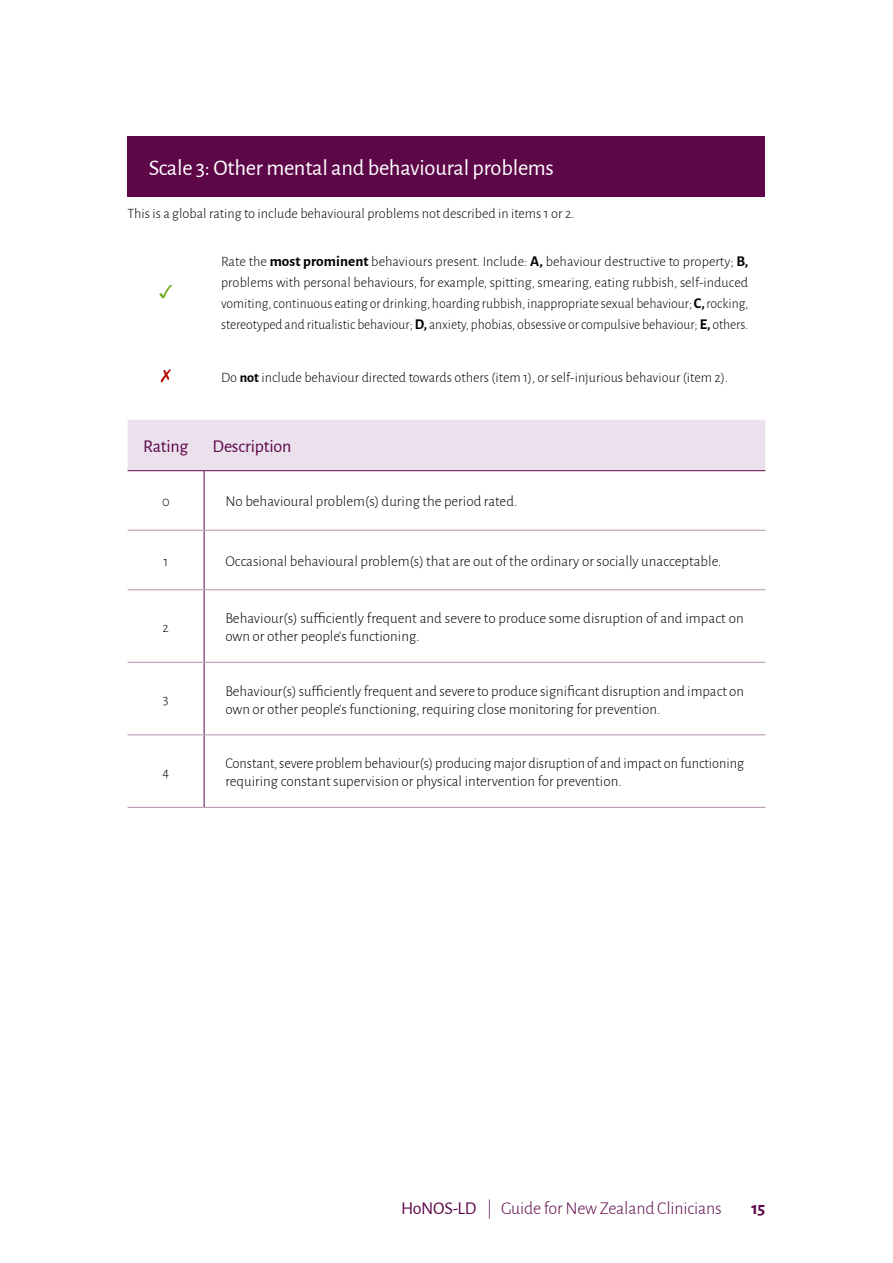
<style>
.page{position:relative;width:893px;height:1263px;background:#fff}
.page>*{position:absolute;margin:0;border:0;box-sizing:border-box;transform-origin:0 0}
.t1{font:22.5px "Alegreya Sans";letter-spacing:-.01em;color:#fff}
.t2{font:300 18px "Alegreya Sans";letter-spacing:-.01em;color:#5d0749}
.t3{font:18px "Alegreya Sans";letter-spacing:-.01em;color:#5d0749}
.t4{font:700 18px "Alegreya Sans";color:#5d0749}
.t5{font:300 15px/18px "Alegreya Sans";color:#000}
.t6{font:300 15px/18px "Alegreya Sans";color:#000;scale:.96 1}
.t7{font:300 14.25px/21px "Alegreya Sans";color:#000;text-align:justify}
.s1{font-weight:700;font-size:15px}
.s2{font-weight:700}
.s3{font-weight:400}
</style>
<div class="page">
<div style="left:128px;top:136px;width:637px;height:61px;background:#5d0749"></div>
<div style="left:128px;top:420px;width:637px;height:50px;background:#eae1ec"></div>
<hr style="left:128px;top:470px;width:76px;height:1px;background:#5d0749">
<hr style="left:204px;top:470px;width:561px;height:1px;background:#5d0749">
<hr style="left:204px;top:471px;width:1px;height:59px;background:#5d0749">
<hr style="left:204px;top:530px;width:1px;height:59px;background:#5d0749">
<hr style="left:204px;top:590px;width:1px;height:72px;background:#5d0749">
<hr style="left:204px;top:663px;width:1px;height:71px;background:#5d0749">
<hr style="left:204px;top:735px;width:1px;height:72px;background:#5d0749">
<hr style="left:128px;top:530px;width:76px;height:1px;background:#b291af">
<hr style="left:204px;top:530px;width:561px;height:1px;background:#b291af">
<hr style="left:128px;top:589px;width:76px;height:1px;background:#b291af">
<hr style="left:204px;top:589px;width:561px;height:1px;background:#b291af">
<hr style="left:128px;top:662px;width:76px;height:1px;background:#b291af">
<hr style="left:204px;top:662px;width:561px;height:1px;background:#b291af">
<hr style="left:128px;top:734px;width:76px;height:1px;background:#b291af">
<hr style="left:204px;top:734px;width:561px;height:1px;background:#b291af">
<hr style="left:128px;top:807px;width:76px;height:1px;background:#b291af">
<hr style="left:204px;top:807px;width:561px;height:1px;background:#b291af">
<svg style="left:159px;top:285px;width:13px;height:13px"></svg>
<svg style="left:161px;top:369px;width:10px;height:13px"></svg>
<h1 class="t1" style="left:149px;top:153px;width:407px">Scale 3: Other mental and behavioural problems</h1>
<p class="t7" style="left:128px;top:203px;width:449px">This is a global rating to include behavioural problems not described in items 1 or 2.</p>
<p class="t7" style="left:221px;top:251px;width:529px">Rate the <span class="s1">most prominent</span> behaviours present. Include: <span class="s1">A,</span> behaviour destructive to property; <span class="s1">B, </span>problems with personal behaviours, for example, spitting, smearing, eating rubbish, self-induced vomiting, continuous eating or drinking, hoarding rubbish, inappropriate sexual behaviour; <span class="s1">C,</span> rocking, stereotyped and ritualistic behaviour; <span class="s1">D,</span> anxiety, phobias, obsessive or compulsive behaviour; <span class="s1">E,</span> others.</p>
<p class="t7" style="left:221px;top:366px;width:509px">Do <span class="s2">not</span> include behaviour directed towards others (item 1), or self-injurious behaviour (item 2).</p>
<p class="t3" style="left:143px;top:434px;width:47px">Rating</p>
<p class="t3" style="left:213px;top:434px;width:80px">Description</p>
<p class="t7" style="left:162px;top:491px;width:9px">0</p>
<p class="t5" style="left:225px;top:492px;width:294px">No behavioural problem(s) during the period rated.</p>
<p class="t7" style="left:163px;top:550px;width:6px">1</p>
<p class="t5" style="left:225px;top:552px;width:497px">Occasional behavioural problem(s) that are out of the ordinary or socially unacceptable.</p>
<p class="t7" style="left:163px;top:616px;width:8px">2</p>
<p class="t7" style="left:163px;top:689px;width:7px">3</p>
<p class="t7" style="left:162px;top:761px;width:8px">4</p>
<p class="t5" style="left:225px;top:609px;width:520px">Behaviour(s) sufficiently frequent and severe to produce some disruption of and impact on own or other people’s functioning.</p>
<p class="t5" style="left:225px;top:681px;width:520px">Behaviour(s) sufficiently frequent and severe to produce significant disruption and impact on own or other people’s functioning, requiring close monitoring for prevention.</p>
<p class="t6" style="left:225px;top:754px;width:542px">Constant, severe problem behaviour(s) producing major disruption of and impact on functioning requiring constant supervision or physical intervention for prevention.</p>
<p class="t2" style="left:401px;top:1197px;width:322px"><span class="s3">HoNOS-LD</span> | Guide for New Zealand Clinicians</p>
<p class="t4" style="left:751px;top:1195px;width:16px">15</p>
</div>
